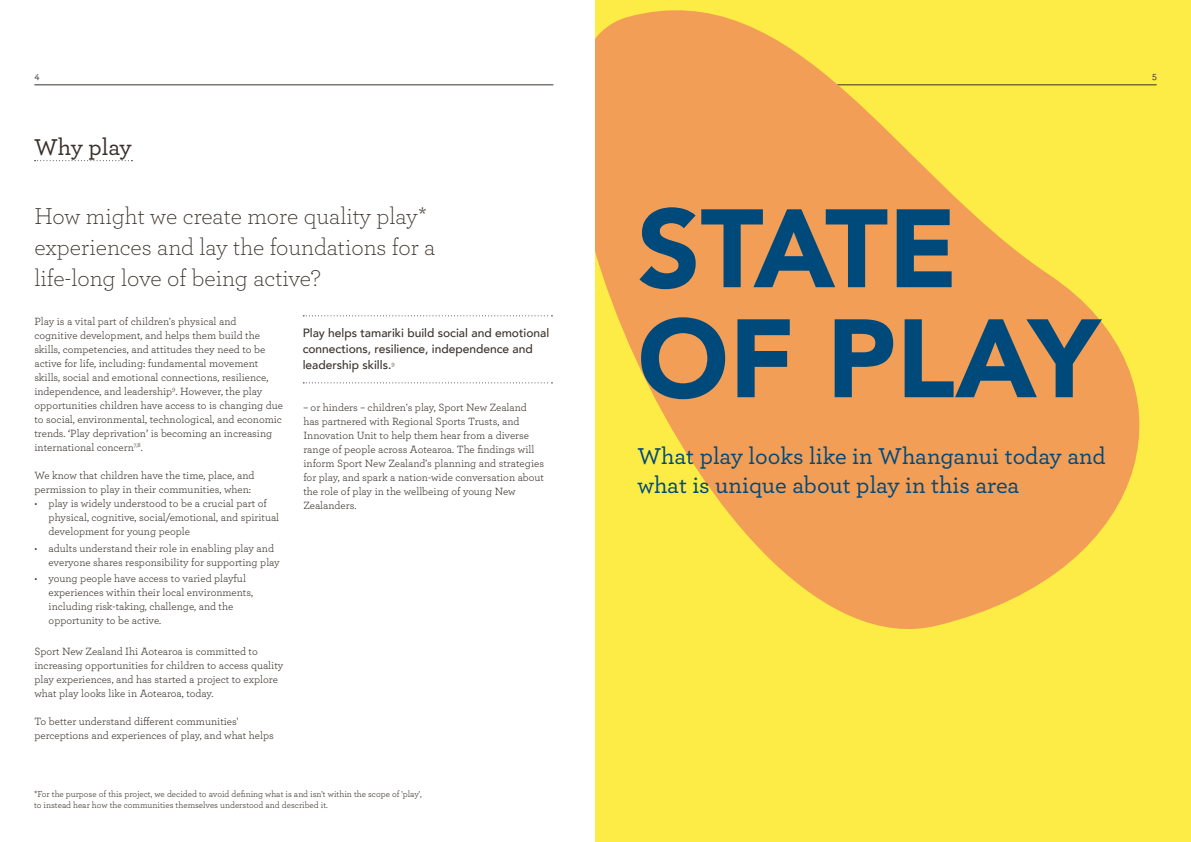
<style>
.page{position:relative;width:1191px;height:842px;background:#fff}
.page>*{position:absolute;margin:0;border:0;box-sizing:border-box;transform-origin:0 0}
.t1{font:900 110px/110px "Avenir";color:#00497b}
.t2{font:500 24.1px/29px "Archer";color:#00497b}
.t3{font:300 24px/31px "Archer";color:#38302b}
.t4{font:500 24px "Archer";letter-spacing:-.01em;color:#38302b}
.t5{font:500 12px/16px "Avenir";color:#38302b}
.t6{font:11px/14px "Archer";color:#38302b}
.t7{font:500 10px "Archer";color:#38302b}
.t8{font:9px/11px "Archer";color:#38302b}
</style>
<div class="page">
<hr style="left:34px;top:85px;width:519px;height:1px;background:#38302b">
<div style="left:595px;top:0;width:596px;height:842px;background:#fcec45"></div>
<svg style="left:35px;top:160px;width:97px;height:1px"></svg>
<svg style="left:303px;top:315px;width:249px;height:1px"></svg>
<svg style="left:303px;top:382px;width:249px;height:1px"></svg>
<svg style="left:595px;top:10px;width:562px;height:619px;fill:#f29e57"></svg>
<p class="t7" style="left:34px;top:68px;width:7px">4</p>
<p class="t7" style="left:1152px;top:68px;width:6px">5</p>
<h3 class="t4" style="left:34px;top:129px;width:99px">Why play</h3>
<h3 class="t3" style="left:34px;top:200px;width:403px">How might we create more quality play* experiences and lay the foundations for a life-long love of being active?</h3>
<p class="t6" style="left:34px;top:313px;width:250px">Play is a vital part of children's physical and<br>cognitive development, and helps them build the skills, competencies, and attitudes they need to be active for life, including: fundamental movement skills, social and emotional connections, resilience, independence, and leadership<sup>9</sup>. However, the play opportunities children have access to is changing due to social, environmental, technological, and economic trends. ‘Play deprivation’ is becoming an increasing international concern<sup>7,8</sup>.</p>
<p class="t6" style="left:34px;top:467px;width:221px">We know that children have the time, place, and permission to play in their communities, when:</p>
<p class="t6" style="left:49px;top:495px;width:232px;text-indent:-14px">• play is widely understood to be a crucial part of physical, cognitive, social/emotional, and spiritual development for young people</p>
<p class="t6" style="left:49px;top:540px;width:233px;text-indent:-14px">• adults understand their role in enabling play and everyone shares responsibility for supporting play</p>
<p class="t6" style="left:49px;top:571px;width:206px;text-indent:-14px">• young people have access to varied playful experiences within their local environments, including risk-taking, challenge, and the opportunity to be active.</p>
<p class="t6" style="left:34px;top:644px;width:250px">Sport New Zealand Ihi Aotearoa is committed to increasing opportunities for children to access quality play experiences, and has started a project to explore what play looks like in Aotearoa, today.</p>
<p class="t6" style="left:34px;top:714px;width:241px">To better understand different communities' perceptions and experiences of play, and what helps</p>
<p class="t5" style="left:303px;top:324px;width:248px">Play helps tamariki build social and emotional connections, resilience, independence and leadership skills.<sup>9</sup></p>
<p class="t6" style="left:303px;top:400px;width:242px">– or hinders – children's play, Sport New Zealand has partnered with Regional Sports Trusts, and Innovation Unit to help them hear from a diverse range of people across Aotearoa. The findings will inform Sport New Zealand's planning and strategies for play, and spark a nation-wide conversation about the role of play in the wellbeing of young New Zealanders.</p>
<p class="t8" style="left:34px;top:788px;width:389px">*For the purpose of this project, we decided to avoid defining what is and isn't within the scope of 'play', to instead hear how the communities themselves understood and described it.</p>
<h1 class="t1" style="left:637px;top:191px;width:464px">STATE<br>OF PLAY</h1>
<h2 class="t2" style="left:637px;top:441px;width:470px">What play looks like in Whanganui today and what is unique about play in this area</h2>
</div>
